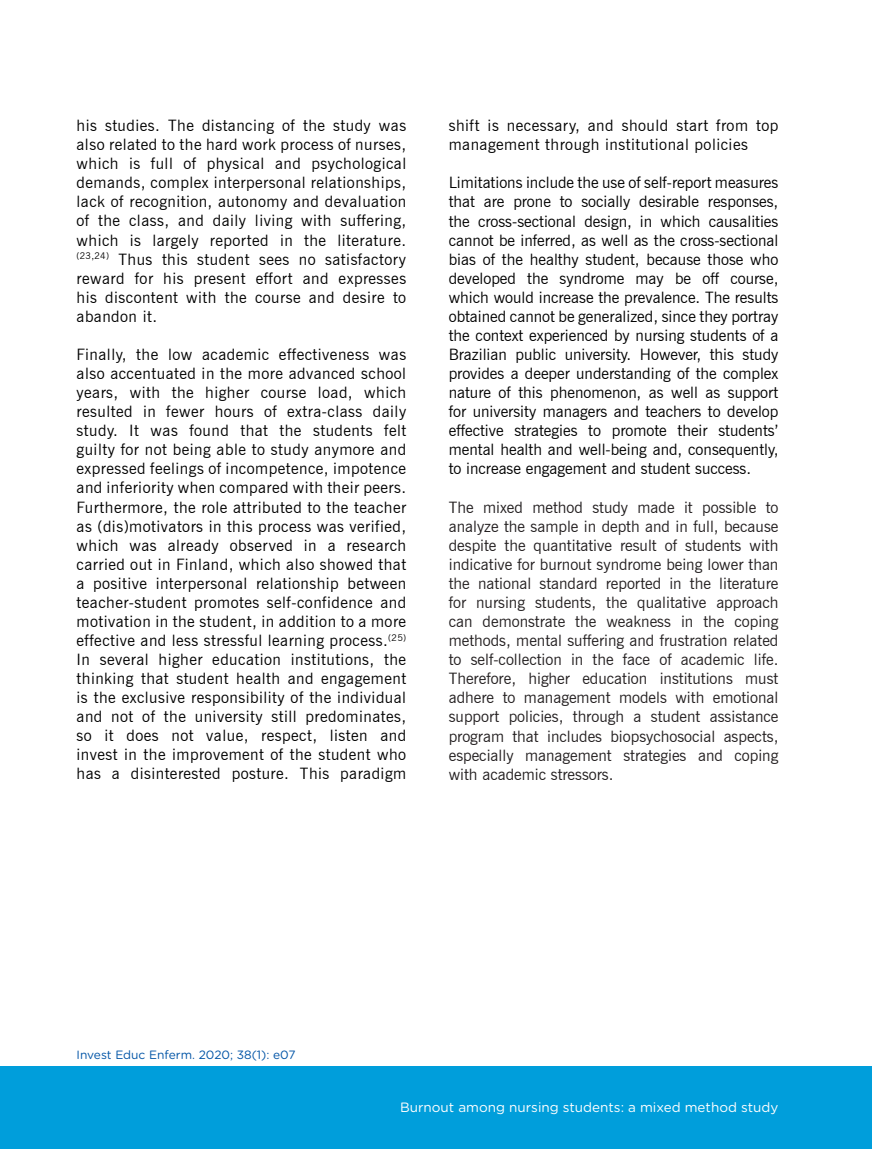
<style>
.page{position:relative;width:872px;height:1149px;background:#fff}
.page>*{position:absolute;margin:0;border:0;box-sizing:border-box;transform-origin:0 0}
.t1{font:15.75px/19px "News Gothic BT";letter-spacing:.03em;color:#000;text-align:justify}
.t2{font:15.75px/19px "News Gothic BT";color:#231f20;text-align:justify}
.t3{font:13.5px "Gotham Rounded";color:#fff}
.t4{font:12px "Gotham Rounded";color:#0054a6}
</style>
<div class="page">
<div style="left:0;top:1065px;width:871px;height:83px;background:#009edb"></div>
<p class="t1" style="left:77px;top:116px;width:331px">his studies. The distancing of the study was also related to the hard work process of nurses, which is full of physical and psychological demands, complex interpersonal relationships, lack of recognition, autonomy and devaluation of the class, and daily living with suffering, which is largely reported in the literature. <sup>(23,24)</sup> Thus this student sees no satisfactory reward for his present effort and expresses his discontent with the course and desire to abandon it.</p>
<p class="t1" style="left:77px;top:344px;width:331px">Finally, the low academic effectiveness was also accentuated in the more advanced school years, with the higher course load, which resulted in fewer hours of extra-class daily study. It was found that the students felt guilty for not being able to study anymore and expressed feelings of incompetence, impotence and inferiority when compared with their peers.<br>Furthermore, the role attributed to the teacher as (dis)motivators in this process was verified, which was already observed in a research carried out in Finland, which also showed that a positive interpersonal relationship between teacher-student promotes self-confidence and motivation in the student, in addition to a more effective and less stressful learning process.<sup>(25)<br></sup>In several higher education institutions, the thinking that student health and engagement is the exclusive responsibility of the individual and not of the university still predominates, so it does not value, respect, listen and invest in the improvement of the student who has a disinterested posture. This paradigm</p>
<p class="t1" style="left:449px;top:116px;width:331px">shift is necessary, and should start from top management through institutional policies</p>
<p class="t1" style="left:449px;top:173px;width:331px">Limitations include the use of self-report measures that are prone to socially desirable responses, the cross-sectional design, in which causalities cannot be inferred, as well as the cross-sectional bias of the healthy student, because those who developed the syndrome may be off course, which would increase the prevalence. The results obtained cannot be generalized, since they portray the context experienced by nursing students of a Brazilian public university. However, this study provides a deeper understanding of the complex nature of this phenomenon, as well as support for university managers and teachers to develop effective strategies to promote their students’ mental health and well-being and, consequently, to increase engagement and student success.</p>
<p class="t2" style="left:449px;top:497px;width:331px">The mixed method study made it possible to analyze the sample in depth and in full, because despite the quantitative result of students with indicative for burnout syndrome being lower than the national standard reported in the literature for nursing students, the qualitative approach can demonstrate the weakness in the coping methods, mental suffering and frustration related to self-collection in the face of academic life.<br>Therefore, higher education institutions must adhere to management models with emotional support policies, through a student assistance program that includes biopsychosocial aspects, especially management strategies and coping with academic stressors.</p>
<p class="t4" style="left:77px;top:1046px;width:220px">Invest Educ Enferm. 2020; 38(1): e07</p>
<p class="t3" style="left:400px;top:1097px;width:380px">Burnout among nursing students: a mixed method study</p>
</div>
